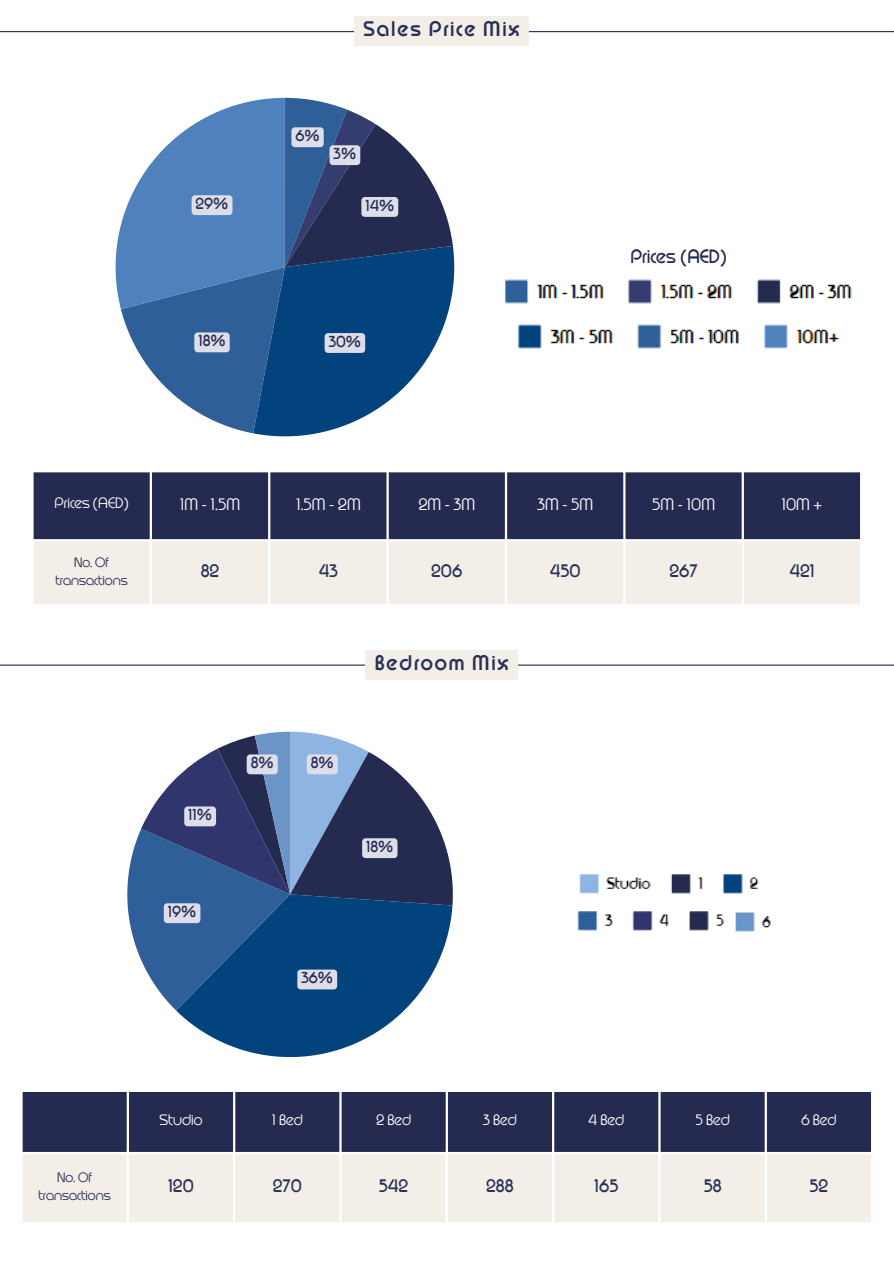
<style>
.page{position:relative;width:894px;height:1264px;background:#fff}
.page>*{position:absolute;margin:0;border:0;box-sizing:border-box;transform-origin:0 0}
.t1{font:700 21px "Arthaus";letter-spacing:.085em;color:#293055}
.t2{font:500 19.2px "Arthaus";color:#252a50}
.t3{font:500 18px "Arthaus";color:#293055}
.t4{font:16.5px "Arthaus";color:#fff}
.t5{font:500 15.75px "Arthaus";color:#252a50}
.t6{font:15px "Arthaus";color:#fff}
.t7{font:13.5px/18px "Arthaus";color:#293055;text-align:center}
</style>
<div class="page">
<svg style="left:115px;top:98px;width:339px;height:338px"></svg>
<hr style="left:0;top:31px;width:893px;height:1px;background:#252a50">
<div style="left:34px;top:472px;width:825px;height:67px;background:#252a50"></div>
<div style="left:34px;top:541px;width:825px;height:63px;background:#f4eee8"></div>
<hr style="left:150px;top:472px;width:2px;height:132px;background:#fff">
<hr style="left:268px;top:472px;width:2px;height:132px;background:#fff">
<hr style="left:386px;top:472px;width:2px;height:132px;background:#fff">
<hr style="left:504px;top:472px;width:3px;height:132px;background:#fff">
<hr style="left:623px;top:472px;width:2px;height:132px;background:#fff">
<hr style="left:741px;top:472px;width:2px;height:132px;background:#fff">
<svg style="left:127px;top:731px;width:325px;height:326px"></svg>
<hr style="left:0;top:664px;width:893px;height:1px;background:#252a50">
<div style="left:23px;top:1092px;width:847px;height:59px;background:#252a50"></div>
<div style="left:23px;top:1154px;width:847px;height:68px;background:#f4eee8"></div>
<hr style="left:127px;top:1091px;width:2px;height:131px;background:#fff">
<hr style="left:233px;top:1091px;width:2px;height:131px;background:#fff">
<hr style="left:339px;top:1091px;width:2px;height:131px;background:#fff">
<hr style="left:445px;top:1091px;width:3px;height:131px;background:#fff">
<hr style="left:552px;top:1091px;width:2px;height:131px;background:#fff">
<hr style="left:658px;top:1091px;width:2px;height:131px;background:#fff">
<hr style="left:764px;top:1091px;width:2px;height:131px;background:#fff">
<img style="left:505px;top:279px;width:347px;height:70px">
<div style="left:354px;top:16px;width:175px;height:30px;background:#f4eee8"></div>
<div style="left:365px;top:649px;width:152px;height:30px;background:#f4eee8"></div>
<div style="left:291px;top:127px;width:32px;height:20px;background:#dddee9;border-radius:3px"></div>
<div style="left:306px;top:754px;width:31px;height:20px;background:#dddee9;border-radius:3px"></div>
<div style="left:329px;top:145px;width:31px;height:20px;background:#dddee9;border-radius:3px"></div>
<div style="left:361px;top:197px;width:37px;height:20px;background:#dddee9;border-radius:3px"></div>
<div style="left:324px;top:333px;width:41px;height:20px;background:#dddee9;border-radius:3px"></div>
<div style="left:194px;top:332px;width:36px;height:20px;background:#dddee9;border-radius:3px"></div>
<div style="left:191px;top:195px;width:41px;height:20px;background:#dddee9;border-radius:3px"></div>
<div style="left:362px;top:838px;width:35px;height:20px;background:#dddee9;border-radius:3px"></div>
<div style="left:297px;top:969px;width:40px;height:20px;background:#dddee9;border-radius:3px"></div>
<div style="left:164px;top:903px;width:36px;height:20px;background:#dddee9;border-radius:3px"></div>
<div style="left:184px;top:806px;width:32px;height:20px;background:#dddee9;border-radius:3px"></div>
<div style="left:246px;top:754px;width:32px;height:20px;background:#dddee9;border-radius:3px"></div>
<img style="left:579px;top:874px;width:180px;height:20px">
<img style="left:577px;top:911px;width:148px;height:20px">
<img style="left:735px;top:912px;width:37px;height:20px">
<p class="t5" style="left:195px;top:197px;width:34px">29%</p>
<p class="t1" style="left:363px;top:20px;width:157px">Sales Price Mix</p>
<p class="t5" style="left:295px;top:129px;width:26px">6%</p>
<p class="t5" style="left:333px;top:147px;width:24px">3%</p>
<p class="t5" style="left:365px;top:199px;width:30px">14%</p>
<p class="t5" style="left:198px;top:334px;width:29px">18%</p>
<p class="t5" style="left:328px;top:335px;width:34px">30%</p>
<p class="t2" style="left:630px;top:248px;width:98px">Prices (AED)</p>
<h1 class="t6" style="left:55px;top:497px;width:75px">Prices (AED)</h1>
<p class="t4" style="left:180px;top:497px;width:62px">1M - 1.5M</p>
<p class="t4" style="left:296px;top:497px;width:66px">1.5M - 2M</p>
<p class="t4" style="left:418px;top:497px;width:58px">2M-3M</p>
<p class="t4" style="left:537px;top:497px;width:57px">3M-5M</p>
<p class="t4" style="left:652px;top:497px;width:64px">5M - 10M</p>
<p class="t4" style="left:781px;top:497px;width:43px">10M +</p>
<p class="t7" style="left:55px;top:555px;width:74px">No. Of transactions</p>
<p class="t3" style="left:201px;top:564px;width:20px">82</p>
<h1 class="t3" style="left:319px;top:564px;width:21px">43</h1>
<p class="t3" style="left:431px;top:564px;width:33px">206</p>
<p class="t3" style="left:549px;top:564px;width:32px">450</p>
<p class="t3" style="left:669px;top:564px;width:30px">267</p>
<p class="t3" style="left:789px;top:564px;width:27px">421</p>
<p class="t5" style="left:188px;top:808px;width:25px">11%</p>
<p class="t5" style="left:168px;top:905px;width:30px">19%</p>
<p class="t5" style="left:251px;top:756px;width:24px">8%</p>
<p class="t1" style="left:374px;top:654px;width:135px">Bedroom Mix</p>
<p class="t5" style="left:310px;top:756px;width:24px">8%</p>
<p class="t5" style="left:366px;top:840px;width:29px">18%</p>
<p class="t5" style="left:301px;top:971px;width:33px">36%</p>
<p class="t6" style="left:159px;top:1113px;width:44px">Studio</p>
<p class="t6" style="left:272px;top:1113px;width:33px">1 Bed</p>
<p class="t6" style="left:376px;top:1113px;width:37px">2 Bed</p>
<p class="t6" style="left:483px;top:1113px;width:36px">3 Bed</p>
<p class="t6" style="left:588px;top:1113px;width:37px">4 Bed</p>
<p class="t6" style="left:695px;top:1113px;width:36px">5 Bed</p>
<p class="t6" style="left:801px;top:1113px;width:37px">6 Bed</p>
<p class="t7" style="left:38px;top:1169px;width:74px">No. Of transactions</p>
<p class="t3" style="left:168px;top:1178px;width:27px">120</p>
<p class="t3" style="left:272px;top:1178px;width:31px">270</p>
<p class="t3" style="left:379px;top:1178px;width:31px">542</p>
<h1 class="t3" style="left:486px;top:1178px;width:29px">288</h1>
<p class="t3" style="left:594px;top:1178px;width:26px">165</p>
<p class="t3" style="left:703px;top:1178px;width:19px">58</p>
<p class="t3" style="left:809px;top:1178px;width:20px">52</p>
</div>
